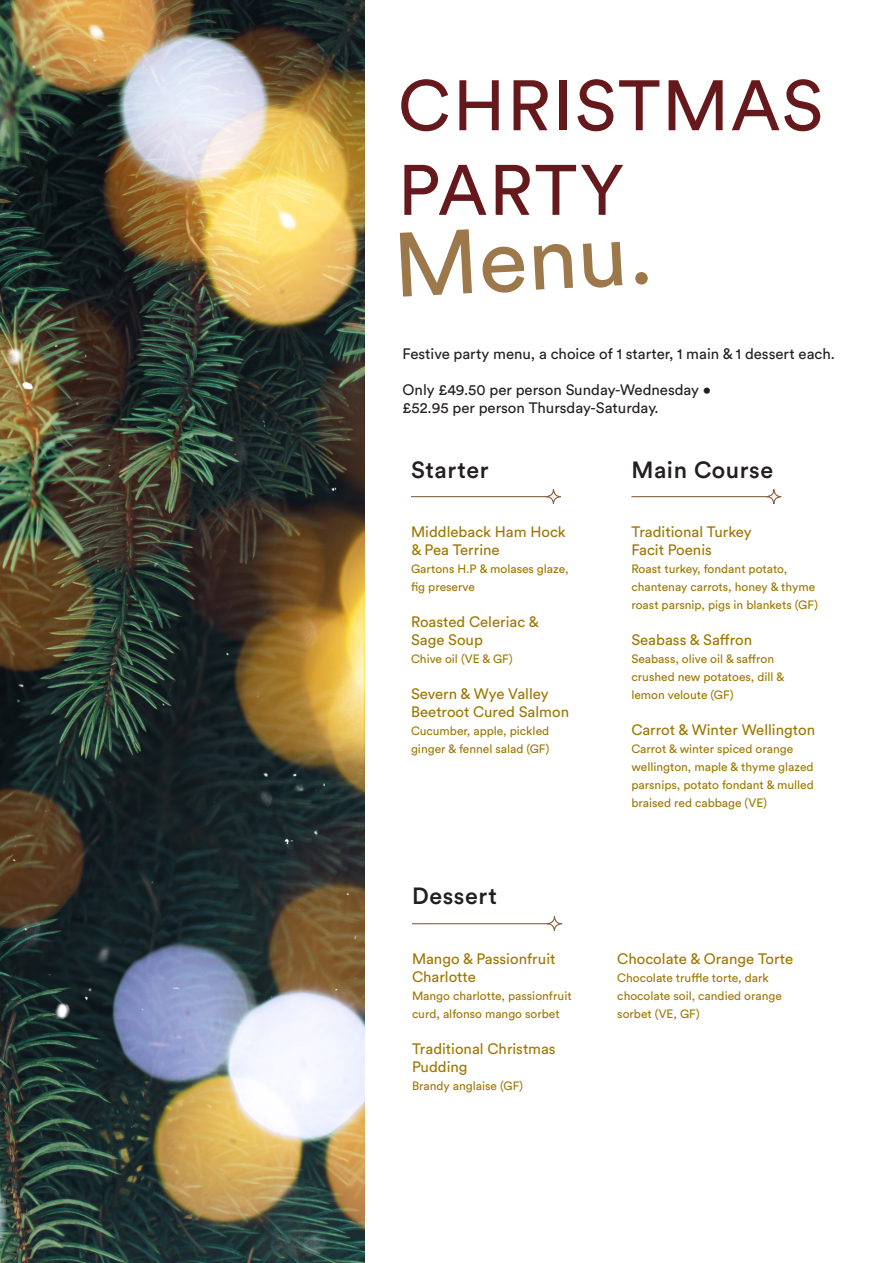
<style>
.page{position:relative;width:893px;height:1263px;background:#fff}
.page>*{position:absolute;margin:0;border:0;box-sizing:border-box;transform-origin:0 0}
.Handwriting{font:90px "Circular Pro";color:#9c784b}
.Topic__Left{font:70.5px/84.6px "Circular Pro";letter-spacing:.03em;color:#66191c}
.Topic__Left-2{font:500 23.25px "Circular Pro";letter-spacing:.025em;color:#231f20}
.Body__Left{font:15px "Circular Pro";color:#9e7702}
.Body__Left-2{font:15px "Circular Pro";color:#231f20}
.Body__Left-3{font:12px "Circular Pro";color:#9e7702}
</style>
<div class="page">
<hr style="left:412px;top:923px;width:143px;height:1px;background:#856242">
<svg style="left:547px;top:916px;width:15px;height:15px"></svg>
<div style="left:546px;top:916px;width:16px;height:15px;border:1px solid #856242;border-radius:50%"></div>
<hr style="left:631px;top:496px;width:144px;height:1px;background:#856242">
<svg style="left:766px;top:489px;width:15px;height:15px"></svg>
<div style="left:766px;top:489px;width:16px;height:15px;border:1px solid #856242;border-radius:50%"></div>
<hr style="left:411px;top:496px;width:143px;height:1px;background:#856242">
<svg style="left:546px;top:489px;width:15px;height:15px"></svg>
<div style="left:546px;top:489px;width:15px;height:15px;border:1px solid #856242;border-radius:50%"></div>
<img style="left:0;top:0;width:364px;height:1263px">
<p class="Topic__Left" style="left:398px;top:60px;width:427px">CHRISTMAS<br>PARTY</p>
<p class="Handwriting" style="left:390px;top:205px;width:261px;rotate:-3deg">Menu.</p>
<p class="Body__Left-2" style="left:403px;top:343px;width:434px">Festive party menu, a choice of 1 starter, 1 main &amp; 1 dessert each.</p>
<p class="Body__Left-2" style="left:403px;top:379px;width:310px">Only £49.50 per person Sunday-Wednesday •</p>
<p class="Body__Left-2" style="left:403px;top:397px;width:258px">£52.95 per person Thursday-Saturday.</p>
<p class="Topic__Left-2" style="left:411px;top:454px;width:79px">Starter</p>
<p class="Body__Left" style="left:411px;top:521px;width:156px">Middleback Ham Hock</p>
<p class="Body__Left" style="left:411px;top:539px;width:90px">&amp; Pea Terrine</p>
<p class="Body__Left-3" style="left:411px;top:560px;width:159px">Gartons H.P &amp; molases glaze,</p>
<p class="Body__Left-3" style="left:411px;top:578px;width:65px">fig preserve</p>
<p class="Body__Left" style="left:411px;top:611px;width:129px">Roasted Celeriac &amp;</p>
<p class="Body__Left" style="left:411px;top:629px;width:73px">Sage Soup</p>
<p class="Body__Left-3" style="left:411px;top:650px;width:103px">Chive oil (VE &amp; GF)</p>
<p class="Body__Left" style="left:411px;top:683px;width:139px">Severn &amp; Wye Valley</p>
<p class="Body__Left" style="left:411px;top:701px;width:160px">Beetroot Cured Salmon</p>
<p class="Body__Left-3" style="left:411px;top:722px;width:140px">Cucumber, apple, pickled</p>
<p class="Body__Left-3" style="left:411px;top:740px;width:140px">ginger &amp; fennel salad (GF)</p>
<p class="Topic__Left-2" style="left:412px;top:880px;width:86px">Dessert</p>
<p class="Body__Left" style="left:412px;top:948px;width:145px">Mango &amp; Passionfruit</p>
<p class="Body__Left" style="left:412px;top:966px;width:65px">Charlotte</p>
<p class="Body__Left-3" style="left:412px;top:987px;width:161px">Mango charlotte, passionfruit</p>
<p class="Body__Left-3" style="left:412px;top:1005px;width:149px">curd, alfonso mango sorbet</p>
<p class="Body__Left" style="left:412px;top:1038px;width:145px">Traditional Christmas</p>
<p class="Body__Left" style="left:412px;top:1056px;width:57px">Pudding</p>
<p class="Body__Left-3" style="left:412px;top:1077px;width:113px">Brandy anglaise (GF)</p>
<p class="Topic__Left-2" style="left:631px;top:454px;width:143px">Main Course</p>
<p class="Body__Left" style="left:631px;top:521px;width:122px">Traditional Turkey</p>
<p class="Body__Left" style="left:631px;top:539px;width:82px">Facit Poenis</p>
<p class="Body__Left-3" style="left:631px;top:560px;width:158px">Roast turkey, fondant potato,</p>
<p class="Body__Left-3" style="left:631px;top:578px;width:185px">chantenay carrots, honey &amp; thyme</p>
<p class="Body__Left-3" style="left:631px;top:596px;width:188px">roast parsnip, pigs in blankets (GF)</p>
<p class="Body__Left" style="left:631px;top:629px;width:122px">Seabass &amp; Saffron</p>
<p class="Body__Left-3" style="left:631px;top:650px;width:144px">Seabass, olive oil &amp; saffron</p>
<p class="Body__Left-3" style="left:631px;top:668px;width:155px">crushed new potatoes, dill &amp;</p>
<p class="Body__Left-3" style="left:631px;top:686px;width:104px">lemon veloute (GF)</p>
<p class="Body__Left" style="left:631px;top:719px;width:185px">Carrot &amp; Winter Wellington</p>
<p class="Body__Left-3" style="left:631px;top:740px;width:163px">Carrot &amp; winter spiced orange</p>
<p class="Body__Left-3" style="left:631px;top:758px;width:184px">wellington, maple &amp; thyme glazed</p>
<p class="Body__Left-3" style="left:631px;top:776px;width:184px">parsnips, potato fondant &amp; mulled</p>
<p class="Body__Left-3" style="left:631px;top:794px;width:137px">braised red cabbage (VE)</p>
<p class="Body__Left" style="left:617px;top:948px;width:178px">Chocolate &amp; Orange Torte</p>
<p class="Body__Left-3" style="left:617px;top:969px;width:153px">Chocolate truffle torte, dark</p>
<p class="Body__Left-3" style="left:617px;top:987px;width:166px">chocolate soil, candied orange</p>
<p class="Body__Left-3" style="left:617px;top:1005px;width:84px">sorbet (VE, GF)</p>
</div>
